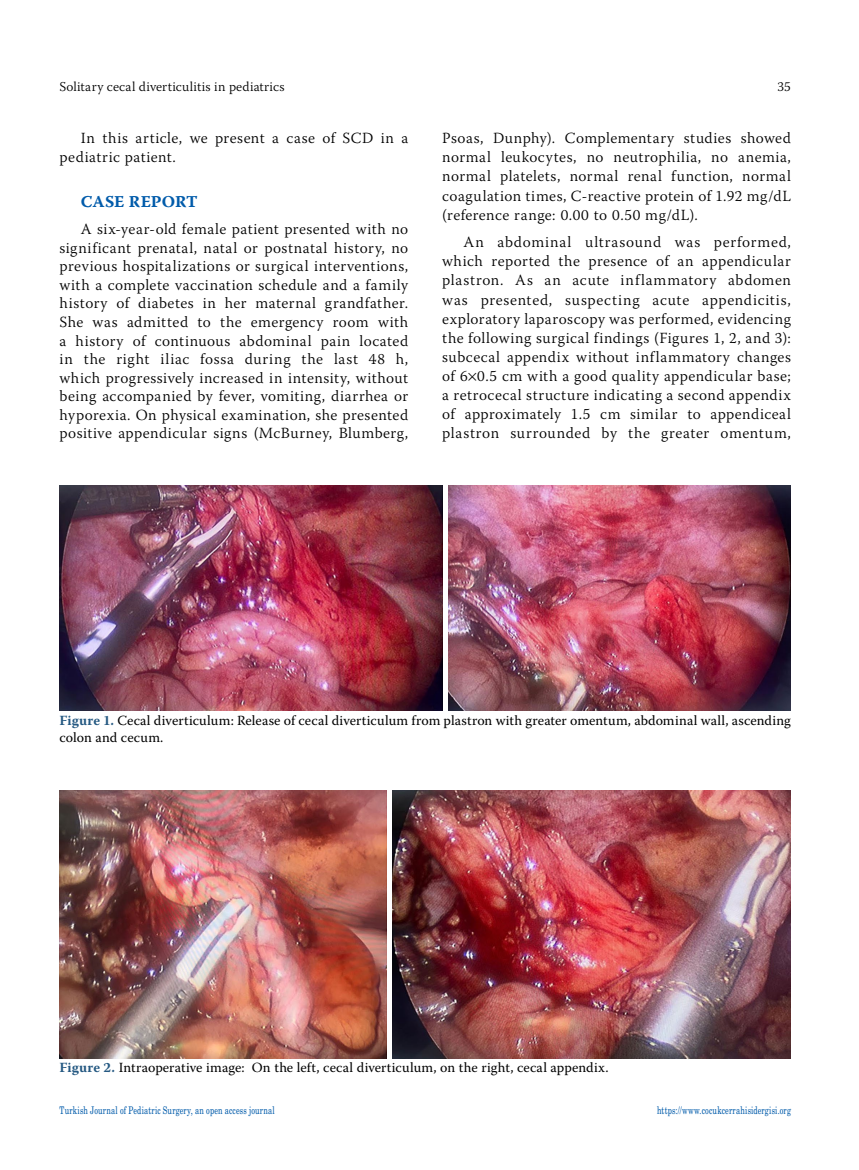
<style>
.page{position:relative;width:859px;height:1170px;background:#fff}
.page>*{position:absolute;margin:0;border:0;box-sizing:border-box;transform-origin:0 0}
.t1{font:16.5px "Warnock Pro Bold Capt";letter-spacing:-.005em;color:#005baa}
.t2{font:300 15.45px/19px "Warnock Pro";letter-spacing:.035em;color:#000;text-align:justify}
.t3{font:13.95px/16.8px "Warnock Pro";letter-spacing:.01em;color:#000}
.t4{font:300 13.5px "Warnock Pro";letter-spacing:.015em;color:#000}
.t5{font:10.5px "Madison Tr";letter-spacing:.015em;color:#005baa}
.s1{font-weight:700;color:#255982}
</style>
<div class="page">
<img style="left:60px;top:486px;width:731px;height:224px">
<div style="left:443px;top:485px;width:5px;height:226px;background:#fff"></div>
<img style="left:60px;top:790px;width:731px;height:268px">
<hr style="left:387px;top:789px;width:4px;height:270px;background:#fff">
<p class="t4" style="left:60px;top:78px;width:226px">Solitary cecal diverticulitis in pediatrics</p>
<p class="t4" style="left:777px;top:78px;width:15px">35</p>
<p class="t2" style="left:60px;top:129px;width:350px;line-height:18.6px;text-indent:21px">In this article, we present a case of SCD in a pediatric patient.</p>
<p class="t1" style="left:81px;top:192px;width:118px">CASE REPORT</p>
<p class="t2" style="left:60px;top:219px;width:350px;line-height:18.6px;text-indent:21px">A six-year-old female patient presented with no significant prenatal, natal or postnatal history, no previous hospitalizations or surgical interventions, with a complete vaccination schedule and a family history of diabetes in her maternal grandfather.<br>She was admitted to the emergency room with a history of continuous abdominal pain located in the right iliac fossa during the last 48 h, which progressively increased in intensity, without being accompanied by fever, vomiting, diarrhea or hyporexia. On physical examination, she presented positive appendicular signs (McBurney, Blumberg,</p>
<p class="t2" style="left:442px;top:128px;width:350px">Psoas, Dunphy). Complementary studies showed normal leukocytes, no neutrophilia, no anemia, normal platelets, normal renal function, normal coagulation times, C-reactive protein of 1.92 mg/dL (reference range: 0.00 to 0.50 mg/dL).</p>
<p class="t2" style="left:442px;top:232px;width:350px;text-indent:21px">An abdominal ultrasound was performed, which reported the presence of an appendicular plastron. As an acute inflammatory abdomen was presented, suspecting acute appendicitis, exploratory laparoscopy was performed, evidencing the following surgical findings (Figures 1, 2, and 3): subcecal appendix without inflammatory changes of 6 0.5 cm with a good quality appendicular base; a retrocecal structure indicating a second appendix of approximately 1.5 cm similar to appendiceal plastron surrounded by the greater omentum,</p>
<p class="t3" style="left:60px;top:712px;width:733px"><span class="s1">Figure 1.</span> Cecal diverticulum: Release of cecal diverticulum from plastron with greater omentum, abdominal wall, ascending colon and cecum.</p>
<p class="t3" style="left:60px;top:1058px;width:550px"><span class="s1">Figure 2.</span> Intraoperative image: On the left, cecal diverticulum, on the right, cecal appendix.</p>
<p class="t5" style="left:60px;top:1103px;width:217px">Turkish Journal of Pediatric Surgery, an open access journal</p>
<p class="t5" style="left:657px;top:1103px;width:135px">https://www.cocukcerrahisidergisi.org</p>
</div>
